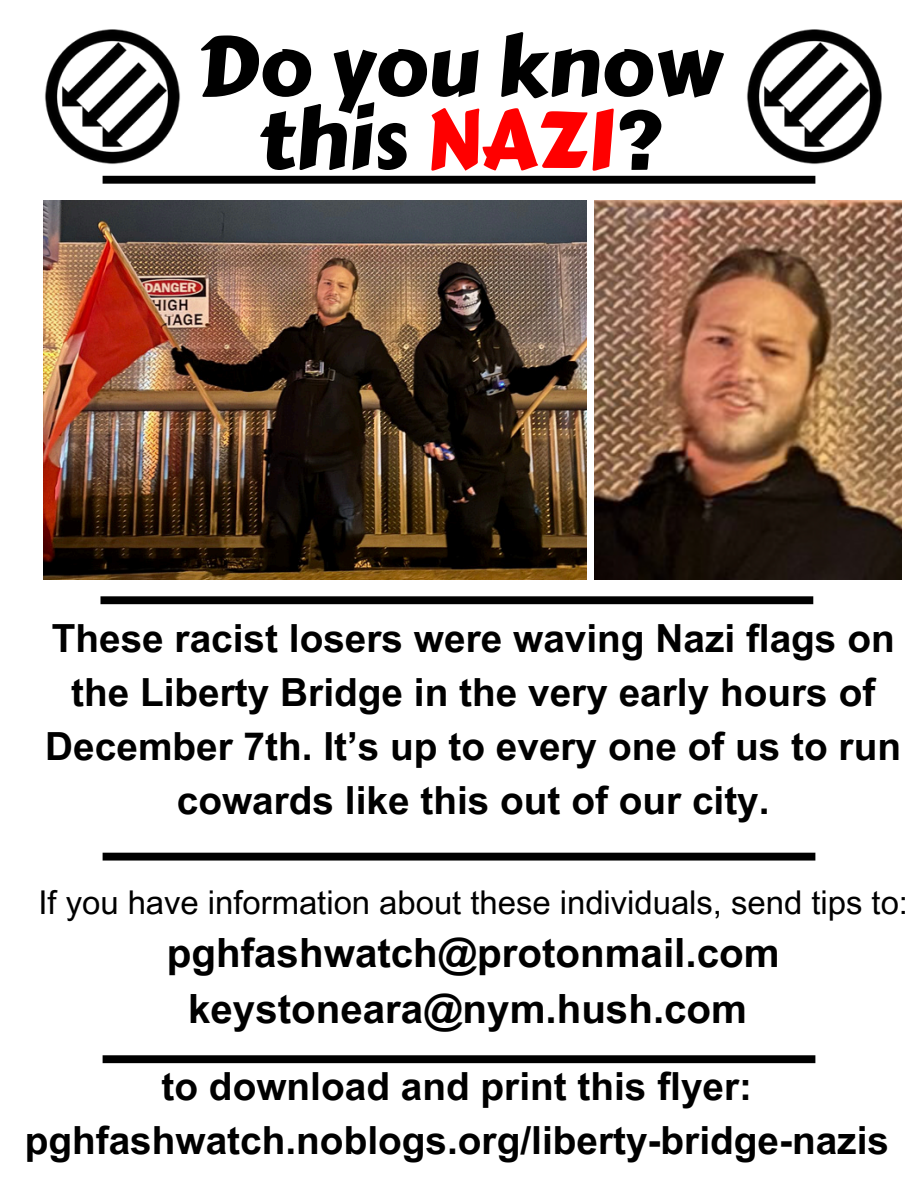
<style>
.page{position:relative;width:918px;height:1188px;background:#fff}
.page>*{position:absolute;margin:0;border:0;box-sizing:border-box;transform-origin:0 0}
.t1{font:82.5px/73.2px "Carter One";color:#000;text-align:center}
.t2{font:700 40.35px "Arial MT Pro";color:#000}
.t3{font:700 38.85px/54px "Arial MT Pro";color:#000;text-align:center}
.t4{font:32.85px "Arial MT Pro";color:#000}
.s1{color:#f00}
</style>
<div class="page">
<img style="left:747px;top:29px;width:134px;height:135px">
<img style="left:45px;top:29px;width:135px;height:135px">
<div style="left:103px;top:853px;width:712px;height:8px;background:#000"></div>
<div style="left:103px;top:176px;width:712px;height:8px;background:#000"></div>
<div style="left:100px;top:596px;width:713px;height:8px;background:#000"></div>
<img style="left:44px;top:201px;width:542px;height:379px">
<img style="left:594px;top:201px;width:307px;height:379px">
<div style="left:103px;top:1055px;width:712px;height:8px;background:#000"></div>
<h1 class="t1" style="left:196px;top:31px;width:527px">Do you know this <span class="s1">NAZI</span>?</h1>
<p class="t3" style="left:45px;top:616px;width:857px">These racist losers were waving Nazi flags on the Liberty Bridge in the very early hours of December 7th. It’s up to every one of us to run cowards like this out of our city.</p>
<p class="t4" style="left:38px;top:890px;width:871px">If you have information about these individuals, send tips to:</p>
<p class="t2" style="left:167px;top:938px;width:614px">pghfashwatch@protonmail.com</p>
<p class="t2" style="left:188px;top:994px;width:560px">keystoneara@nym.hush.com</p>
<p class="t3" style="left:25px;top:1065px;width:866px">to download and print this flyer: pghfashwatch.noblogs.org/liberty-bridge-nazis</p>
</div>
